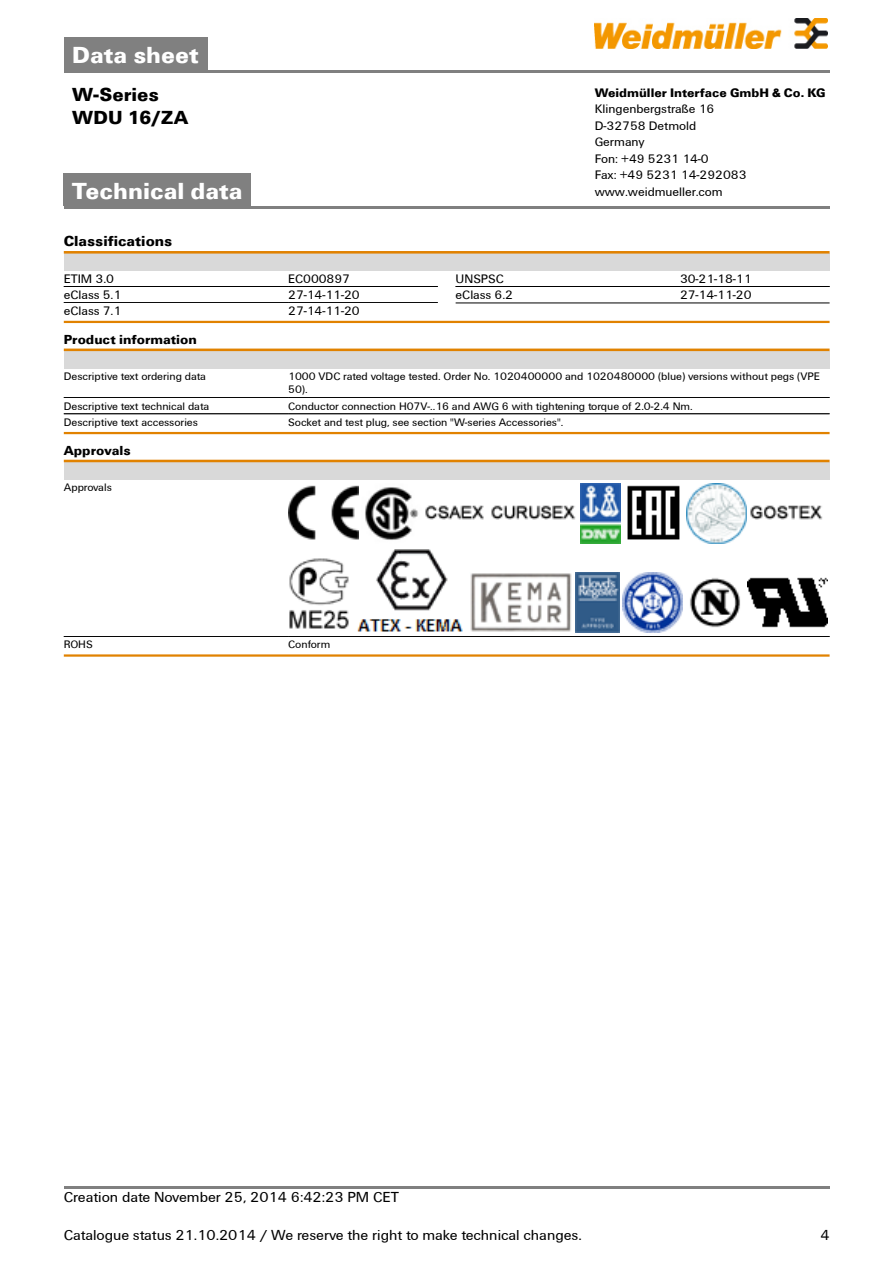
<style>
.page{position:relative;width:893px;height:1263px;background:#fff}
.page>*{position:absolute;margin:0;border:0;box-sizing:border-box;transform-origin:0 0}
.t1{font:700 24px "Weidmueller";color:#fff}
.t2{font:700 19.5px/22.5px "Weidmueller";color:#000}
.t3{font:15px "Weidmueller";color:#000}
.t4{font:700 15px "Weidmueller";color:#000}
.t5{font:700 13.5px "Weidmueller";color:#000}
.t6{font:12.75px/16.5px "Weidmueller";color:#000}
.t7{font:700 12.75px "Weidmueller";color:#000}
.t8{font:11.25px/13.6px "Weidmueller";color:#000}
</style>
<div class="page">
<div style="left:64px;top:38px;width:143px;height:32px;background:#808080"></div>
<hr style="left:64px;top:70px;width:765px;height:2px;background:#808080">
<img style="left:594px;top:18px;width:233px;height:30px">
<div style="left:64px;top:174px;width:187px;height:32px;background:#808080"></div>
<hr style="left:64px;top:206px;width:765px;height:3px;background:#808080">
<hr style="left:64px;top:1186px;width:765px;height:3px;background:#808080">
<div style="left:64px;top:254px;width:765px;height:17px;background:#d9d9d9"></div>
<hr style="left:64px;top:251px;width:765px;height:3px;background:#e18200">
<hr style="left:64px;top:286px;width:224px;height:1px;background:#000">
<hr style="left:288px;top:286px;width:150px;height:1px;background:#000">
<hr style="left:455px;top:286px;width:225px;height:1px;background:#000">
<hr style="left:680px;top:286px;width:149px;height:1px;background:#000">
<hr style="left:64px;top:287px;width:224px;height:1px;background:#000">
<hr style="left:64px;top:302px;width:224px;height:1px;background:#000">
<hr style="left:288px;top:287px;width:150px;height:1px;background:#000">
<hr style="left:288px;top:302px;width:150px;height:1px;background:#000">
<hr style="left:455px;top:287px;width:225px;height:1px;background:#000">
<hr style="left:680px;top:287px;width:149px;height:1px;background:#000">
<hr style="left:64px;top:303px;width:224px;height:1px;background:#000">
<hr style="left:288px;top:303px;width:150px;height:1px;background:#000">
<hr style="left:455px;top:303px;width:374px;height:1px;background:#000">
<hr style="left:64px;top:321px;width:765px;height:2px;background:#e18200">
<div style="left:64px;top:351px;width:765px;height:17px;background:#d9d9d9"></div>
<hr style="left:64px;top:349px;width:765px;height:2px;background:#e18200">
<hr style="left:64px;top:397px;width:224px;height:1px;background:#000">
<hr style="left:288px;top:397px;width:541px;height:1px;background:#000">
<hr style="left:64px;top:398px;width:224px;height:1px;background:#000">
<hr style="left:288px;top:398px;width:541px;height:1px;background:#000">
<hr style="left:64px;top:414px;width:224px;height:1px;background:#000">
<hr style="left:288px;top:414px;width:541px;height:1px;background:#000">
<hr style="left:64px;top:432px;width:765px;height:2px;background:#e18200">
<div style="left:64px;top:462px;width:765px;height:17px;background:#d9d9d9"></div>
<hr style="left:64px;top:460px;width:765px;height:2px;background:#e18200">
<img style="left:288px;top:485px;width:71px;height:55px">
<img style="left:365px;top:487px;width:54px;height:53px">
<img style="left:425px;top:505px;width:59px;height:15px">
<img style="left:491px;top:505px;width:85px;height:15px">
<img style="left:580px;top:484px;width:40px;height:60px">
<img style="left:627px;top:485px;width:53px;height:55px">
<img style="left:686px;top:484px;width:60px;height:60px">
<img style="left:750px;top:505px;width:73px;height:15px">
<img style="left:289px;top:558px;width:60px;height:71px">
<img style="left:357px;top:550px;width:106px;height:82px">
<img style="left:470px;top:573px;width:102px;height:59px">
<img style="left:575px;top:572px;width:44px;height:60px">
<img style="left:622px;top:572px;width:60px;height:60px">
<img style="left:690px;top:578px;width:50px;height:50px">
<img style="left:747px;top:577px;width:80px;height:51px">
<hr style="left:64px;top:636px;width:224px;height:1px;background:#000">
<hr style="left:288px;top:636px;width:541px;height:1px;background:#000">
<hr style="left:64px;top:654px;width:765px;height:3px;background:#e18200">
<h1 class="t1" style="left:72px;top:40px;width:128px">Data sheet</h1>
<h2 class="t2" style="left:72px;top:83px;width:118px">W-Series<br>WDU 16/ZA</h2>
<p class="t7" style="left:594px;top:85px;width:232px">Weidmüller Interface GmbH &amp; Co. KG</p>
<p class="t6" style="left:594px;top:101px;width:153px">Klingenbergstraße 16<br>D-32758 Detmold<br>Germany<br>Fon: +49 5231 14-0<br>Fax: +49 5231 14-292083</p>
<h1 class="t1" style="left:72px;top:176px;width:172px">Technical data</h1>
<p class="t6" style="left:594px;top:183px;width:129px">www.weidmueller.com</p>
<h3 class="t4" style="left:64px;top:232px;width:110px">Classifications</h3>
<p class="t6" style="left:64px;top:270px;width:52px">ETIM 3.0</p>
<p class="t6" style="left:288px;top:270px;width:63px">EC000897</p>
<p class="t6" style="left:455px;top:270px;width:50px">UNSPSC</p>
<p class="t6" style="left:680px;top:270px;width:73px">30-21-18-11</p>
<p class="t6" style="left:64px;top:286px;width:59px">eClass 5.1</p>
<p class="t6" style="left:288px;top:286px;width:73px">27-14-11-20</p>
<p class="t6" style="left:455px;top:286px;width:59px">eClass 6.2</p>
<p class="t6" style="left:680px;top:286px;width:73px">27-14-11-20</p>
<p class="t6" style="left:64px;top:302px;width:59px">eClass 7.1</p>
<p class="t6" style="left:288px;top:302px;width:73px">27-14-11-20</p>
<p class="t5" style="left:64px;top:331px;width:135px">Product information</p>
<p class="t8" style="left:64px;top:369px;width:144px">Descriptive text ordering data</p>
<p class="t8" style="left:288px;top:369px;width:533px">1000 VDC rated voltage tested. Order No. 1020400000 and 1020480000 (blue) versions without pegs (VPE<br>50).</p>
<p class="t8" style="left:64px;top:399px;width:147px">Descriptive text technical data</p>
<p class="t8" style="left:288px;top:399px;width:406px">Conductor connection H07V-..16 and AWG 6 with tightening torque of 2.0-2.4 Nm.</p>
<p class="t8" style="left:64px;top:415px;width:136px">Descriptive text accessories</p>
<p class="t8" style="left:288px;top:415px;width:277px">Socket and test plug, see section "W-series Accessories".</p>
<p class="t5" style="left:64px;top:442px;width:68px">Approvals</p>
<p class="t8" style="left:64px;top:480px;width:49px">Approvals</p>
<p class="t8" style="left:64px;top:638px;width:30px">ROHS</p>
<p class="t8" style="left:288px;top:638px;width:44px">Conform</p>
<h3 class="t3" style="left:64px;top:1188px;width:336px">Creation date November 25, 2014 6:42:23 PM CET</h3>
<h3 class="t3" style="left:64px;top:1227px;width:519px">Catalogue status 21.10.2014 / We reserve the right to make technical changes.</h3>
<h3 class="t3" style="left:820px;top:1227px;width:11px">4</h3>
</div>
